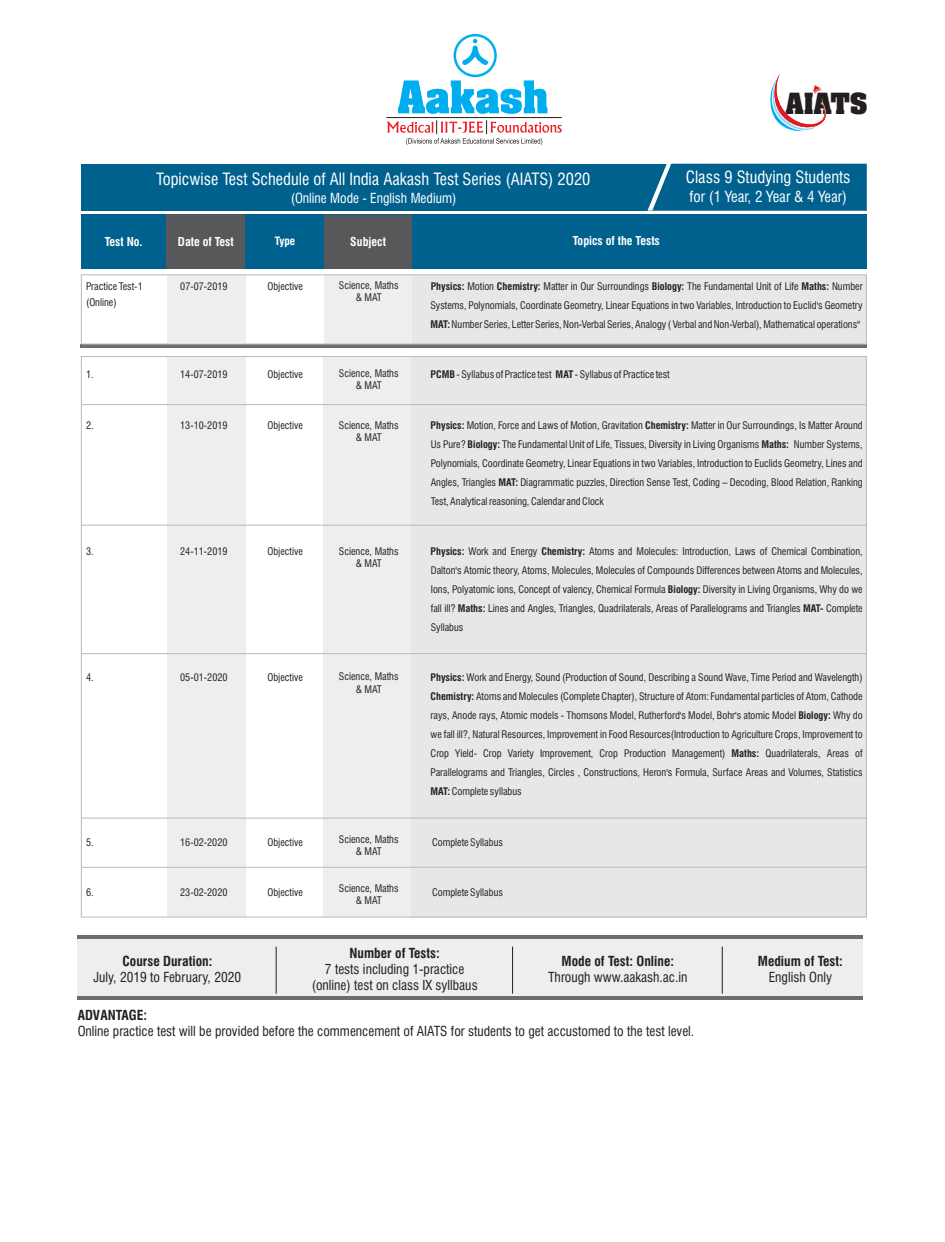
<style>
.page{position:relative;width:945px;height:1242px;background:#fff}
.page>*{position:absolute;margin:0;border:0;box-sizing:border-box;transform-origin:0 0}
.t1{font:700 24.9px "Aachen";color:#231f20}
.t2{font:condensed 16.5px "Swiss 721 BT";color:#fff}
.t3{font:condensed 15px "Swiss 721 BT";color:#fff}
.t4{font:condensed 13.5px/16.2px "Swiss 721 BT";color:#231f20;text-align:center}
.t5{font:700 condensed 13.5px "Swiss 721 BT";color:#231f20}
.t6{font:condensed 13.5px "Swiss 721 BT";color:#fff}
.t7{font:700 condensed 12px "Swiss 721 BT";color:#fff}
.t8{font:700 condensed 11.25px "Swiss 721 BT";color:#fff}
.t9{font:condensed 10.2px/19px "Swiss 721 BT";color:#231f20;text-align:center}
.s1{font-weight:700}
</style>
<div class="page">
<div style="left:81px;top:215px;width:786px;height:54px;background:#01618e"></div>
<div style="left:324px;top:215px;width:88px;height:54px;background:#57585a"></div>
<div style="left:167px;top:215px;width:78px;height:54px;background:#57585a"></div>
<div style="left:81px;top:164px;width:786px;height:47px;background:#01618e"></div>
<svg style="left:648px;top:164px;width:219px;height:47px"></svg>
<svg style="left:398px;top:34px;width:149px;height:80px"></svg>
<hr style="left:386px;top:117px;width:176px;height:1px;background:#231f20">
<svg style="left:387px;top:120px;width:175px;height:25px"></svg>
<svg style="left:770px;top:73px;width:56px;height:59px"></svg>
<div style="left:167px;top:275px;width:78px;height:68px;background:#eeeeef"></div>
<div style="left:325px;top:275px;width:87px;height:69px;background:#eeeeef"></div>
<div style="left:167px;top:357px;width:78px;height:560px;background:#eeeeef"></div>
<div style="left:410px;top:357px;width:456px;height:560px;background:#e6e7e9"></div>
<div style="left:324px;top:357px;width:87px;height:560px;background:#eeeeef"></div>
<hr style="left:81px;top:818px;width:785px;height:1px;background:#bcbdc0">
<div style="left:412px;top:275px;width:454px;height:69px;background:#e6e7e9"></div>
<hr style="left:81px;top:525px;width:785px;height:1px;background:#bcbdc0">
<hr style="left:81px;top:653px;width:785px;height:1px;background:#bcbdc0">
<hr style="left:81px;top:404px;width:785px;height:1px;background:#bcbdc0">
<hr style="left:81px;top:344px;width:786px;height:3px;background:#6c6d70">
<div style="left:81px;top:274px;width:786px;height:71px;border:1px solid #bcbdc0"></div>
<div style="left:78px;top:938px;width:785px;height:59px;background:#eeeeef"></div>
<hr style="left:78px;top:935px;width:785px;height:3px;background:#6c6d70">
<hr style="left:81px;top:867px;width:785px;height:1px;background:#bcbdc0">
<hr style="left:276px;top:947px;width:1px;height:47px;background:#231f20">
<hr style="left:512px;top:947px;width:1px;height:47px;background:#231f20">
<hr style="left:722px;top:947px;width:1px;height:47px;background:#231f20">
<hr style="left:78px;top:997px;width:785px;height:3px;background:#6c6d70">
<h1 class="t1" style="left:786px;top:92px;width:83px">AIATS</h1>
<h2 class="t2" style="left:156px;top:172px;width:436px">Topicwise Test Schedule of All India Aakash Test Series (AIATS) 2020</h2>
<h2 class="t2" style="left:686px;top:171px;width:166px">Class 9 Studying Students</h2>
<h3 class="t6" style="left:291px;top:193px;width:167px">(Online Mode - English Medium)</h3>
<p class="t7" style="left:105px;top:237px;width:39px">Test No.</p>
<p class="t7" style="left:178px;top:237px;width:57px">Date of Test</p>
<p class="t8" style="left:275px;top:236px;width:22px">Type</p>
<p class="t7" style="left:350px;top:237px;width:37px">Subject</p>
<p class="t7" style="left:573px;top:236px;width:89px">Topics of the Tests</p>
<h3 class="t3" style="left:690px;top:191px;width:159px">for (1 Year, 2 Year &amp; 4 Year)</h3>
<p class="t9" style="left:339px;top:280px;width:61px;line-height:12.3px">Science, Maths &amp; MAT</p>
<p class="t9" style="left:86px;top:278px;width:58px">Practice Test-1</p>
<p class="t9" style="left:180px;top:278px;width:49px">07-07-2019</p>
<p class="t9" style="left:267px;top:278px;width:37px">Objective</p>
<p class="t9" style="left:430px;top:278px;width:434px;text-align:justify"><span class="s1">Physics:</span> Motion <span class="s1">Chemistry:</span> Matter in Our Surroundings <span class="s1">Biology:</span> The Fundamental Unit of Life <span class="s1">Maths:</span> Number Systems, Polynomials, Coordinate Geometry, Linear Equations in two Variables, Introduction to Euclid's Geometry <span class="s1">MAT:</span> Number Series, Letter Series, Non-Verbal Series, Analogy ( Verbal and Non-Verbal), Mathematical operations"</p>
<p class="t9" style="left:86px;top:294px;width:32px">(Online)</p>
<p class="t9" style="left:339px;top:368px;width:61px;line-height:12.3px">Science, Maths &amp; MAT</p>
<p class="t9" style="left:339px;top:420px;width:61px;line-height:12.3px">Science, Maths &amp; MAT</p>
<p class="t9" style="left:86px;top:366px;width:9px">1.</p>
<p class="t9" style="left:180px;top:366px;width:49px">14-07-2019</p>
<p class="t9" style="left:267px;top:366px;width:37px">Objective</p>
<p class="t9" style="left:431px;top:366px;width:241px"><span class="s1">PCMB</span> - Syllabus of Practice test <span class="s1">MAT</span> - Syllabus of Practice test</p>
<p class="t9" style="left:86px;top:416px;width:9px">2.</p>
<p class="t9" style="left:180px;top:416px;width:49px">13-10-2019</p>
<p class="t9" style="left:267px;top:416px;width:37px">Objective</p>
<p class="t9" style="left:431px;top:416px;width:434px;text-align:justify"><span class="s1">Physics:</span> Motion, Force and Laws of Motion, Gravitation <span class="s1">Chemistry:</span> Matter in Our Surroundings, Is Matter Around Us Pure? <span class="s1">Biology:</span> The Fundamental Unit of Life, Tissues, Diversity in Living Organisms <span class="s1">Maths:</span> Number Systems, Polynomials, Coordinate Geometry, Linear Equations in two Variables, Introduction to Euclids Geometry, Lines and Angles, Triangles <span class="s1">MAT:</span> Diagrammatic puzzles, Direction Sense Test, Coding – Decoding, Blood Relation, Ranking Test, Analytical reasoning, Calendar and Clock</p>
<p class="t9" style="left:86px;top:543px;width:9px">3.</p>
<p class="t9" style="left:180px;top:543px;width:49px">24-11-2019</p>
<p class="t9" style="left:267px;top:543px;width:37px">Objective</p>
<p class="t9" style="left:431px;top:543px;width:434px;text-align:justify"><span class="s1">Physics:</span> Work and Energy <span class="s1">Chemistry:</span> Atoms and Molecules: Introduction, Laws of Chemical Combination, Dalton's Atomic theory, Atoms, Molecules, Molecules of Compounds Differences between Atoms and Molecules, Ions, Polyatomic ions, Concept of valency, Chemical Formula <span class="s1">Biology:</span> Diversity in Living Organisms, Why do we fall ill? <span class="s1">Maths:</span> Lines and Angles, Triangles, Quadrilaterals, Areas of Parallelograms and Triangles <span class="s1">MAT-</span> Complete Syllabus</p>
<p class="t9" style="left:339px;top:546px;width:61px;line-height:12.3px">Science, Maths &amp; MAT</p>
<p class="t9" style="left:339px;top:672px;width:61px;line-height:12.3px">Science, Maths &amp; MAT</p>
<p class="t9" style="left:86px;top:669px;width:9px">4.</p>
<p class="t9" style="left:180px;top:669px;width:49px">05-01-2020</p>
<p class="t9" style="left:267px;top:669px;width:37px">Objective</p>
<p class="t9" style="left:431px;top:669px;width:434px;text-align:justify"><span class="s1">Physics:</span> Work and Energy, Sound (Production of Sound, Describing a Sound Wave, Time Period and Wavelength)<br><span class="s1">Chemistry:</span> Atoms and Molecules (Complete Chapter), Structure of Atom: Fundamental particles of Atom, Cathode rays, Anode rays, Atomic models - Thomsons Model, Rutherford's Model, Bohr's atomic Model <span class="s1">Biology:</span> Why do we fall ill?, Natural Resources, Improvement in Food Resources(Introduction to Agriculture Crops, Improvement to Crop Yield- Crop Variety Improvement, Crop Production Management) <span class="s1">Maths:</span> Quadrilaterals, Areas of Parallelograms and Triangles, Circles , Constructions, Heron's Formula, Surface Areas and Volumes, Statistics <span class="s1">MAT:</span> Complete syllabus</p>
<p class="t9" style="left:339px;top:834px;width:61px;line-height:12.3px">Science, Maths &amp; MAT</p>
<p class="t9" style="left:339px;top:883px;width:61px;line-height:12.3px">Science, Maths &amp; MAT</p>
<p class="t9" style="left:86px;top:833px;width:9px">5.</p>
<p class="t9" style="left:180px;top:833px;width:49px">16-02-2020</p>
<p class="t9" style="left:267px;top:833px;width:37px">Objective</p>
<p class="t9" style="left:432px;top:833px;width:72px">Complete Syllabus</p>
<p class="t9" style="left:86px;top:884px;width:9px">6.</p>
<p class="t9" style="left:180px;top:884px;width:49px">23-02-2020</p>
<p class="t9" style="left:267px;top:884px;width:37px">Objective</p>
<p class="t9" style="left:432px;top:884px;width:72px">Complete Syllabus</p>
<h3 class="t5" style="left:122px;top:956px;width:91px">Course Duration:</h3>
<h3 class="t4" style="left:94px;top:971px;width:149px">July, 2019 to February, 2020</h3>
<h3 class="t5" style="left:350px;top:947px;width:92px">Number of Tests:</h3>
<h3 class="t4" style="left:312px;top:962px;width:167px">7 tests including 1-practice (online) test on class IX syllbaus</h3>
<h3 class="t5" style="left:561px;top:956px;width:114px">Mode of Test: Online:</h3>
<h3 class="t4" style="left:548px;top:971px;width:141px">Through www.aakash.ac.in</h3>
<h3 class="t5" style="left:78px;top:1009px;width:71px">ADVANTAGE:</h3>
<h3 class="t4" style="left:78px;top:1024px;width:618px">Online practice test will be provided before the commencement of AIATS for students to get accustomed to the test level.</h3>
<h3 class="t5" style="left:758px;top:956px;width:87px">Medium of Test:</h3>
<h3 class="t4" style="left:769px;top:970px;width:65px">English Only</h3>
</div>
